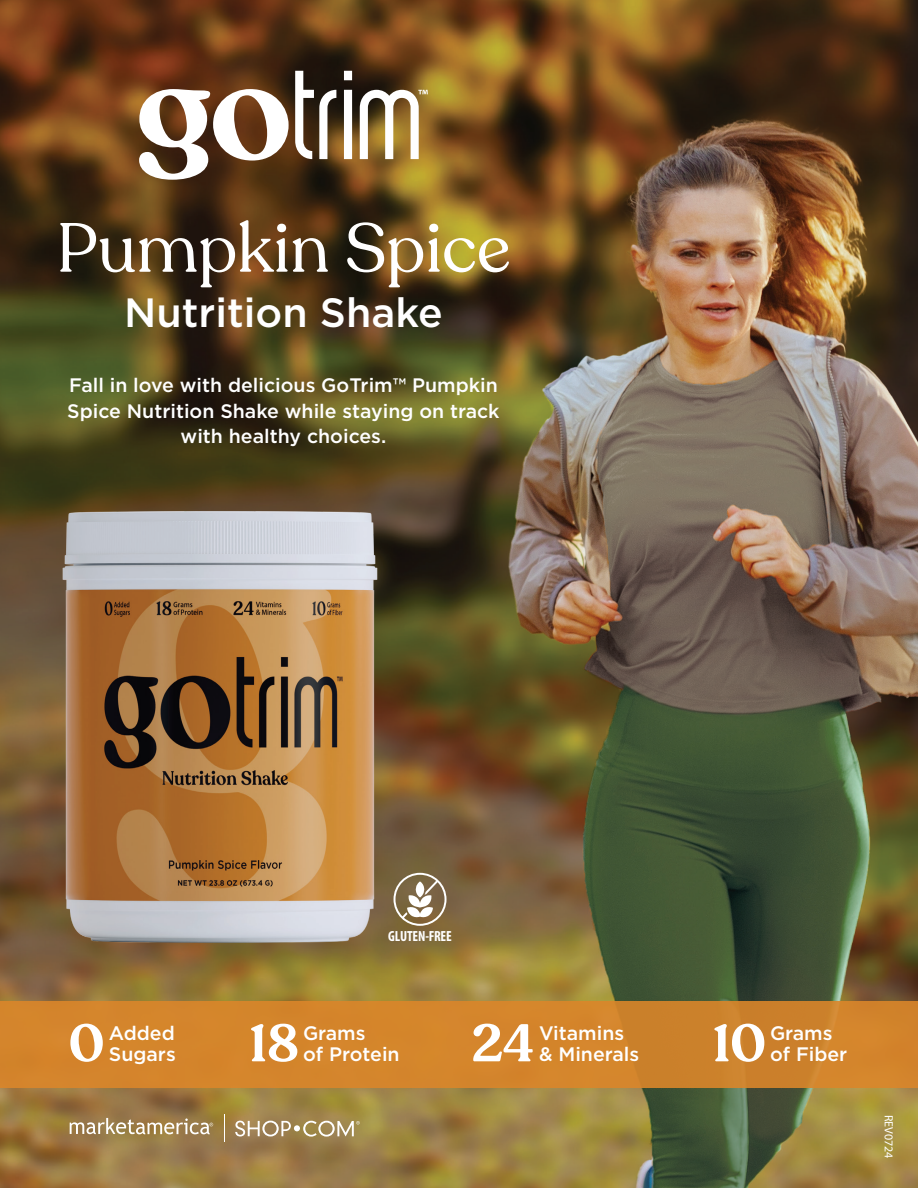
<style>
.page{position:relative;width:918px;height:1188px;background:#fff}
.page>*{position:absolute;margin:0;border:0;box-sizing:border-box;transform-origin:0 0}
.t1{font:68.55px "Recoleta";color:#fff}
.t2{font:600 52.35px "Recoleta";color:#fff}
.t3{font:500 40.8px "Gotham";color:#fff}
.t4{font:500 19.5px/21px "Gotham";color:#fff}
.t5{font:700 condensed 14.7px "Myriad Pro";letter-spacing:-.01em;color:#fff}
.t6{font:12px "Myriad Pro";color:#fff}
</style>
<div class="page">
<img style="left:0;top:0;width:918px;height:1188px">
<svg style="left:295px;top:71px;width:133px;height:88px"></svg>
<svg style="left:139px;top:89px;width:150px;height:91px"></svg>
<svg style="left:394px;top:873px;width:53px;height:53px"></svg>
<div style="left:0;top:1001px;width:918px;height:87px;background:#d4852b"></div>
<svg style="left:70px;top:1118px;width:143px;height:16px"></svg>
<svg style="left:224px;top:1115px;width:1px;height:27px"></svg>
<svg style="left:235px;top:1121px;width:125px;height:16px"></svg>
<img style="left:43px;top:490px;width:346px;height:464px">
<h1 class="t1" style="left:56px;top:206px;width:456px">Pumpkin Spice</h1>
<h3 class="t3" style="left:124px;top:286px;width:320px">Nutrition Shake</h3>
<p class="t4" style="left:67px;top:372px;width:434px;line-height:25.5px;text-align:center">Fall in love with delicious GoTrim™ Pumpkin<br>Spice Nutrition Shake while staying on track with healthy choices.</p>
<p class="t5" style="left:388px;top:927px;width:65px">GLUTEN-FREE</p>
<h2 class="t2" style="left:69px;top:1011px;width:38px">0</h2>
<p class="t4" style="left:109px;top:1023px;width:68px">Added<br>Sugars</p>
<h2 class="t2" style="left:249px;top:1011px;width:51px">18</h2>
<p class="t4" style="left:303px;top:1023px;width:98px">Grams<br>of Protein</p>
<h2 class="t2" style="left:472px;top:1011px;width:64px">24</h2>
<p class="t4" style="left:539px;top:1023px;width:102px">Vitamins &amp; Minerals</p>
<h2 class="t2" style="left:713px;top:1011px;width:55px">10</h2>
<p class="t4" style="left:770px;top:1023px;width:79px">Grams of Fiber</p>
<p class="t6" style="left:896px;top:1115px;width:45px;rotate:90deg">REV0724</p>
</div>
